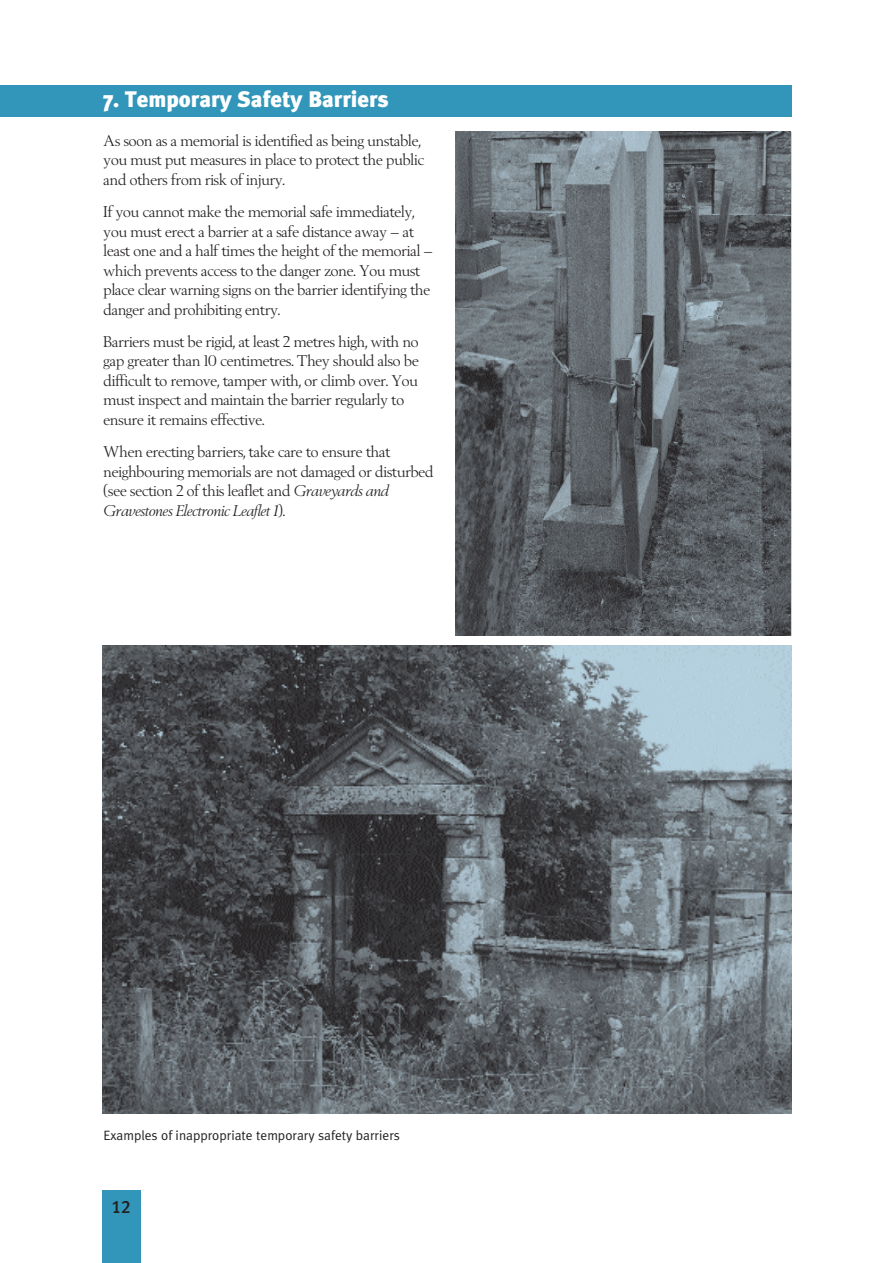
<style>
.page{position:relative;width:893px;height:1263px;background:#fff}
.page>*{position:absolute;margin:0;border:0;box-sizing:border-box;transform-origin:0 0}
.t1{font:900 22.5px "Meta Plus";color:#fff}
.t2{font:18px "Meta Plus Medium Caps";color:#231f1f}
.t3{font:15.75px/19.5px "Berling SH";color:#231f1f}
.t4{font:13.5px "Meta Plus Normal";color:#231f1f}
.s1{font-style:italic}
</style>
<div class="page">
<div style="left:102px;top:1191px;width:38px;height:72px;background:#3196b9"></div>
<img style="left:455px;top:132px;width:335px;height:504px">
<img style="left:102px;top:645px;width:689px;height:468px">
<div style="left:0;top:85px;width:791px;height:32px;background:#3196b9"></div>
<h1 class="t1" style="left:104px;top:91px;width:286px">7. Temporary Safety Barriers</h1>
<p class="t3" style="left:104px;top:134px;width:322px">As soon as a memorial is identified as being unstable, you must put measures in place to protect the public and others from risk of injury.</p>
<p class="t3" style="left:104px;top:205px;width:330px">If you cannot make the memorial safe immediately, you must erect a barrier at a safe distance away – at least one and a half times the height of the memorial – which prevents access to the danger zone. You must place clear warning signs on the barrier identifying the danger and prohibiting entry.</p>
<p class="t3" style="left:104px;top:335px;width:316px">Barriers must be rigid, at least 2 metres high, with no gap greater than 10 centimetres. They should also be difficult to remove, tamper with, or climb over. You must inspect and maintain the barrier regularly to ensure it remains effective.</p>
<p class="t3" style="left:104px;top:445px;width:331px">When erecting barriers, take care to ensure that neighbouring memorials are not damaged or disturbed (see section 2 of this leaflet and <span class="s1">Graveyards and Gravestones Electronic Leaflet 1</span>).</p>
<p class="t4" style="left:104px;top:1131px;width:298px">Examples of inappropriate temporary safety barriers</p>
<p class="t2" style="left:112px;top:1196px;width:21px">12</p>
</div>
